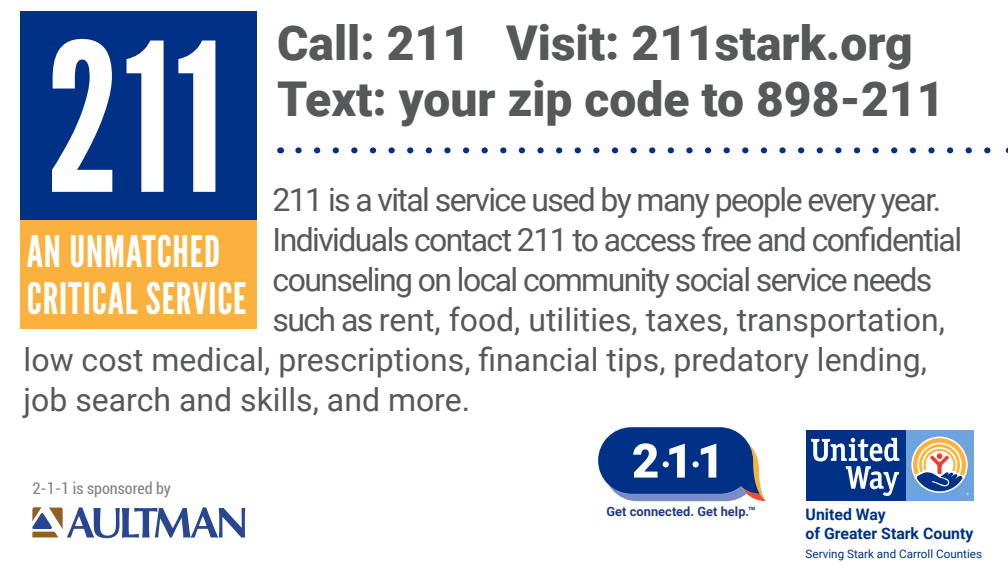
<style>
.page{position:relative;width:1008px;height:576px;background:#fff}
.page>*{position:absolute;margin:0;border:0;box-sizing:border-box;transform-origin:0 0}
.t1{font:206px "League Gothic";color:#fff}
.t2{font:900 48px "Roboto";color:#57585a}
.t3{font:43.2px "League Gothic";letter-spacing:.02em;color:#fff}
.t4{font:32px "Roboto";letter-spacing:-.05em;color:#57585a}
.t5{font:32px "Roboto";color:#57585a}
.t6{font:700 16px/19.2px "Roboto";color:#003186}
.t7{font:condensed 16px "Roboto";color:#808285}
.t8{font:700 12.8px "Roboto";color:#253a80}
.t9{font:11.6px "Roboto";color:#003186}
</style>
<div class="page">
<svg style="left:298px;top:147px;width:693px;height:6px"></svg>
<div style="left:20px;top:12px;width:236px;height:209px;background:#003186"></div>
<div style="left:20px;top:221px;width:236px;height:61px;background:#fbb13d"></div>
<div style="left:20px;top:267px;width:236px;height:61px;background:#fbb13d"></div>
<svg style="left:32px;top:507px;width:213px;height:31px"></svg>
<svg style="left:598px;top:427px;width:168px;height:74px"></svg>
<svg style="left:806px;top:500px;width:168px;height:1px"></svg>
<div style="left:905px;top:430px;width:69px;height:70px;background:#6ea4dd"></div>
<div style="left:806px;top:430px;width:99px;height:70px;background:#003186"></div>
<svg style="left:811px;top:438px;width:89px;height:58px"></svg>
<svg style="left:913px;top:438px;width:56px;height:57px"></svg>
<p class="t2" style="left:277px;top:9px;width:637px">Call: 211 Visit: 211stark.org</p>
<p class="t2" style="left:277px;top:65px;width:669px">Text: your zip code to 898-211</p>
<p class="t1" style="left:46px;top:-4px;width:179px">211</p>
<p class="t4" style="left:273px;top:177px;width:670px">211 is a vital service used by many people every year.</p>
<p class="t4" style="left:273px;top:217px;width:691px">Individuals contact 211 to access free and confidential</p>
<p class="t4" style="left:273px;top:257px;width:661px">counseling on local community social service needs</p>
<p class="t5" style="left:273px;top:297px;width:674px">such as rent, food, utilities, taxes, transportation,</p>
<p class="t5" style="left:24px;top:337px;width:905px">low cost medical, prescriptions, financial tips, predatory lending,</p>
<p class="t5" style="left:24px;top:377px;width:448px">job search and skills, and more.</p>
<p class="t3" style="left:27px;top:226px;width:195px">AN UNMATCHED</p>
<p class="t3" style="left:27px;top:273px;width:221px">CRITICAL SERVICE</p>
<p class="t7" style="left:32px;top:477px;width:140px">2-1-1 is sponsored by</p>
<p class="t8" style="left:606px;top:503px;width:151px">Get connected. Get help.™</p>
<p class="t6" style="left:806px;top:504px;width:169px">United Way<br>of Greater Stark County</p>
<p class="t9" style="left:806px;top:545px;width:178px">Serving Stark and Carroll Counties</p>
</div>
